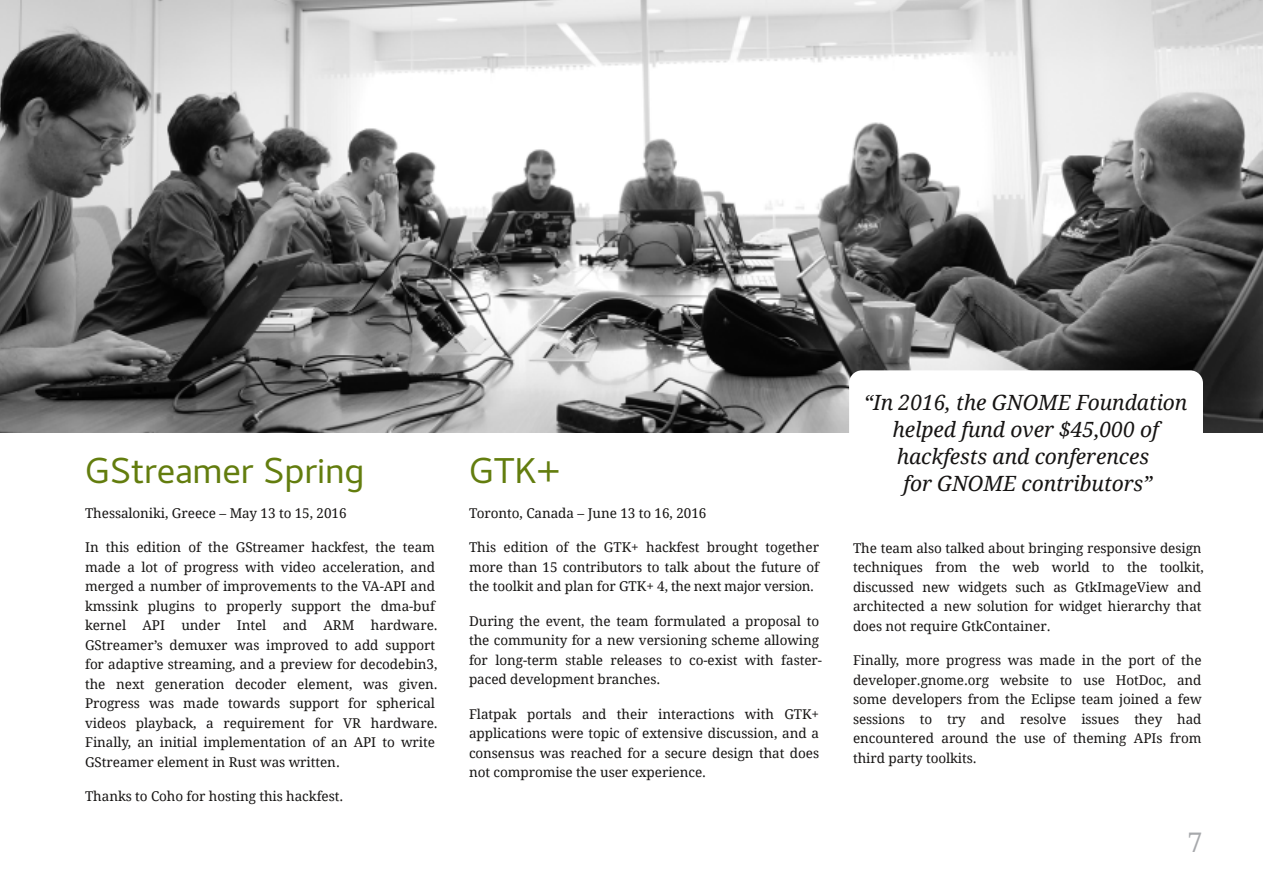
<style>
.page{position:relative;width:1263px;height:893px;background:#fff}
.page>*{position:absolute;margin:0;border:0;box-sizing:border-box;transform-origin:0 0}
.t1{font:36px "Cantarell";color:#637d0e}
.t2{font:27px "Droid Serif";color:#a7a9ac}
.t3{font:italic 21px/27px "Droid Serif";letter-spacing:-.005em;color:#161413;text-align:center}
.t4{font:13.5px/19.5px "Droid Serif";letter-spacing:-.005em;color:#161413}
</style>
<div class="page">
<img style="left:0;top:0;width:1263px;height:432px">
<div style="left:849px;top:370px;width:354px;height:169px;background:#fff;border-radius:13px"></div>
<h1 class="t1" style="left:85px;top:448px;width:281px">GStreamer Spring</h1>
<p class="t4" style="left:85px;top:503px;width:263px">Thessaloniki, Greece – May 13 to 15, 2016</p>
<p class="t4" style="left:85px;top:538px;width:354px">In this edition of the GStreamer hackfest, the team made a lot of progress with video acceleration, and merged a number of improvements to the VA-API and kmssink plugins to properly support the dma-buf kernel API under Intel and ARM hardware.<br>GStreamer’s demuxer was improved to add support for adaptive streaming, and a preview for decodebin3, the next generation decoder element, was given.<br>Progress was made towards support for spherical videos playback, a requirement for VR hardware.<br>Finally, an initial implementation of an API to write GStreamer element in Rust was written.</p>
<p class="t4" style="left:85px;top:787px;width:260px">Thanks to Coho for hosting this hackfest.</p>
<h1 class="t1" style="left:469px;top:448px;width:93px">GTK+</h1>
<p class="t4" style="left:469px;top:503px;width:239px">Toronto, Canada – June 13 to 16, 2016</p>
<p class="t4" style="left:469px;top:538px;width:351px;text-align:justify">This edition of the GTK+ hackfest brought together more than 15 contributors to talk about the future of the toolkit and plan for GTK+ 4, the next major version.</p>
<p class="t4" style="left:469px;top:611px;width:354px">During the event, the team formulated a proposal to the community for a new versioning scheme allowing for long-term stable releases to co-exist with faster&shy;paced development branches.</p>
<p class="t4" style="left:469px;top:704px;width:352px;text-align:justify">Flatpak portals and their interactions with GTK+ applications were topic of extensive discussion, and a consensus was reached for a secure design that does not compromise the user experience.</p>
<h3 class="t3" style="left:864px;top:390px;width:325px">“In 2016, the GNOME Foundation helped fund over $45,000 of hackfests and conferences<br>for GNOME contributors”</h3>
<p class="t4" style="left:853px;top:538px;width:352px">The team also talked about bringing responsive design techniques from the web world to the toolkit, discussed new widgets such as GtkImageView and architected a new solution for widget hierarchy that does not require GtkContainer.</p>
<p class="t4" style="left:853px;top:651px;width:350px;text-align:justify">Finally, more progress was made in the port of the developer.gnome.org website to use HotDoc, and some developers from the Eclipse team joined a few sessions to try and resolve issues they had encountered around the use of theming APIs from third party toolkits.</p>
<h2 class="t2" style="left:1187px;top:827px;width:17px">7</h2>
</div>
